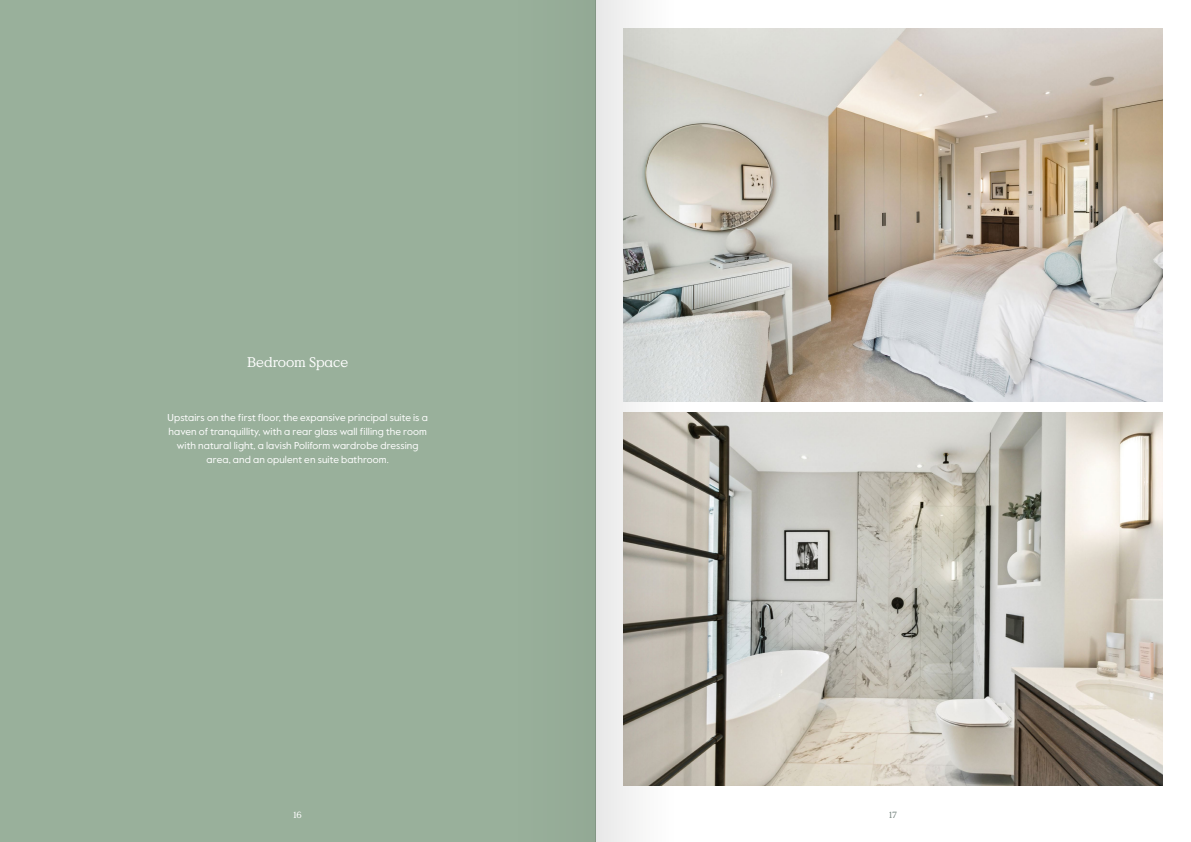
<style>
.page{position:relative;width:1191px;height:842px;background:#fff}
.page>*{position:absolute;margin:0;border:0;box-sizing:border-box;transform-origin:0 0}
.t1{font:14px "Value Serif Trial";letter-spacing:-.005em;color:#fff}
.t2{font:10px/14px "Value Sans Trial";letter-spacing:.01em;color:#fff;text-align:center}
.t3{font:9px "Value Serif Trial";color:#fff}
.t4{font:9px "Value Serif Trial";color:#788782}
</style>
<div class="page">
<div style="left:0;top:0;width:595px;height:842px;background:#99b09b"></div>
<img style="left:673px;top:412px;width:489px;height:373px">
<img style="left:673px;top:28px;width:489px;height:373px">
<svg style="left:595px;top:0;width:78px;height:842px;background:#cecec9"></svg>
<div style="left:517px;top:0;width:78px;height:842px;background:#96ac98"></div>
<h1 class="t1" style="left:247px;top:356px;width:103px">Bedroom Space</h1>
<p class="t2" style="left:168px;top:411px;width:262px">Upstairs on the first floor, the expansive principal suite is a haven of tranquillity, with a rear glass wall filling the room with natural light, a lavish Poliform wardrobe dressing area, and an opulent en suite bathroom.</p>
<p class="t3" style="left:294px;top:811px;width:10px">16</p>
<p class="t4" style="left:889px;top:811px;width:9px">17</p>
</div>
